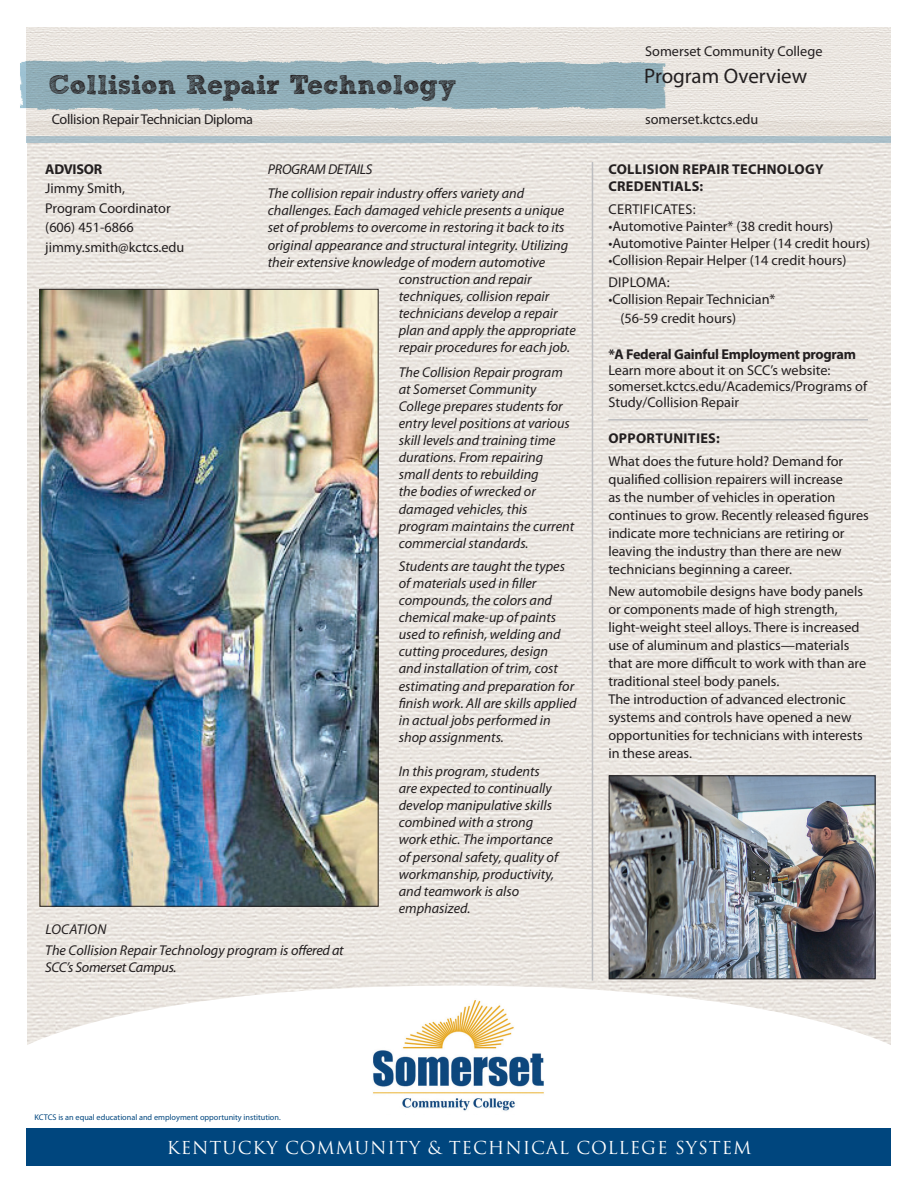
<style>
.page{position:relative;width:918px;height:1188px;background:#fff}
.page>*{position:absolute;margin:0;border:0;box-sizing:border-box;transform-origin:0 0}
.t1{font:27px "Sketch Rockwell";color:#231f20}
.t2{font:21px "Myriad Pro";color:#231f20}
.t3{font:17.4px "Trajan Pro";letter-spacing:.05em;color:#fff}
.t4{font:italic 14.25px/17.1px "Myriad Pro";color:#231f20}
.t5{font:14.25px/18px "Myriad Pro";color:#231f20}
.t6{font:700 14.25px/17.1px "Myriad Pro";letter-spacing:.02em;color:#231f20}
.t7{font:700 14.25px "Myriad Pro";letter-spacing:-.02em;color:#231f20}
.t8{font:14.25px "Myriad Pro";letter-spacing:-.02em;color:#231f20}
.t9{font:italic 14.25px "Myriad Pro";letter-spacing:-.02em;color:#231f20}
.t10{font:14.25px "Myriad Pro";letter-spacing:.02em;color:#231f20}
.t11{font:8.25px "Myriad Pro";color:#00467e}
</style>
<div class="page">
<div style="left:27px;top:1129px;width:864px;height:37px;background:#00467e"></div>
<img style="left:27px;top:142px;width:864px;height:903px">
<img style="left:27px;top:27px;width:864px;height:115px">
<img style="left:20px;top:58px;width:656px;height:54px">
<hr style="left:592px;top:162px;width:1px;height:819px;background:#bcbdc0">
<img style="left:42px;top:291px;width:335px;height:614px">
<img style="left:611px;top:777px;width:263px;height:200px">
<div style="left:609px;top:775px;width:267px;height:204px;border:1px solid #231f20"></div>
<img style="left:373px;top:999px;width:172px;height:112px">
<hr style="left:608px;top:419px;width:260px;height:2px;background:#bcbdc0">
<p class="t5" style="left:645px;top:42px;width:179px">Somerset Community College</p>
<h1 class="t1" style="left:49px;top:70px;width:409px">Collision Repair Technology</h1>
<h2 class="t2" style="left:644px;top:63px;width:165px">Program Overview</h2>
<p class="t8" style="left:52px;top:111px;width:203px">Collision Repair Technician Diploma</p>
<p class="t5" style="left:645px;top:110px;width:115px">somerset.kctcs.edu</p>
<p class="t7" style="left:45px;top:160px;width:58px">ADVISOR</p>
<p class="t5" style="left:45px;top:178px;width:141px;line-height:19.5px">Jimmy Smith,<br>Program Coordinator (606) 451-6866 jimmy.smith@kctcs.edu</p>
<p class="t4" style="left:268px;top:156px;width:258px;line-height:24.6px">PROGRAM DETAILS<br>The collision repair industry offers variety and</p>
<p class="t4" style="left:268px;top:202px;width:298px">challenges. Each damaged vehicle presents a unique</p>
<p class="t4" style="left:268px;top:219px;width:298px">set of problems to overcome in restoring it back to its</p>
<p class="t4" style="left:268px;top:236px;width:302px">original appearance and structural integrity. Utilizing</p>
<p class="t4" style="left:268px;top:253px;width:279px">their extensive knowledge of modern automotive</p>
<p class="t4" style="left:399px;top:270px;width:134px">construction and repair</p>
<p class="t4" style="left:399px;top:287px;width:152px">techniques, collision repair</p>
<p class="t4" style="left:399px;top:304px;width:160px">technicians develop a repair</p>
<p class="t4" style="left:399px;top:322px;width:179px">plan and apply the appropriate</p>
<p class="t4" style="left:399px;top:339px;width:173px">repair procedures for each job.</p>
<p class="t4" style="left:399px;top:363px;width:177px">The Collision Repair program at Somerset Community<br>College prepares students for entry level positions at various skill levels and training time durations. From repairing small dents to rebuilding<br>the bodies of wrecked or damaged vehicles, this program maintains the current commercial standards.</p>
<p class="t4" style="left:399px;top:557px;width:179px">Students are taught the types of materials used in filler compounds, the colors and chemical make-up of paints used to refinish, welding and cutting procedures, design<br>and installation of trim, cost estimating and preparation for finish work. All are skills applied in actual jobs performed in shop assignments.</p>
<p class="t4" style="left:399px;top:763px;width:161px">In this program, students are expected to continually develop manipulative skills combined with a strong work ethic. The importance of personal safety, quality of workmanship, productivity, and teamwork is also emphasized.</p>
<p class="t6" style="left:608px;top:160px;width:217px">COLLISION REPAIR TECHNOLOGY<br>CREDENTIALS:</p>
<p class="t10" style="left:608px;top:200px;width:89px">CERTIFICATES:</p>
<p class="t5" style="left:608px;top:217px;width:226px">•Automotive Painter* (38 credit hours)</p>
<p class="t5" style="left:608px;top:234px;width:263px">•Automotive Painter Helper (14 credit hours)</p>
<p class="t5" style="left:608px;top:249px;width:240px;line-height:21.6px">•Collision Repair Helper (14 credit hours)<br>DIPLOMA:</p>
<p class="t5" style="left:620px;top:289px;width:157px;line-height:19.5px;text-indent:-12px">•Collision Repair Technician* (56-59 credit hours)</p>
<p class="t7" style="left:608px;top:345px;width:249px">*A Federal Gainful Employment program</p>
<p class="t5" style="left:608px;top:362px;width:260px;line-height:16px">Learn more about it on SCC’s website: somerset.kctcs.edu/Academics/Programs of<br>Study/Collision Repair</p>
<p class="t6" style="left:608px;top:429px;width:113px">OPPORTUNITIES:</p>
<p class="t5" style="left:608px;top:452px;width:262px">What does the future hold? Demand for qualified collision repairers will increase<br>as the number of vehicles in operation continues to grow. Recently released figures indicate more technicians are retiring or leaving the industry than there are new technicians beginning a career.</p>
<p class="t5" style="left:608px;top:582px;width:259px">New automobile designs have body panels or components made of high strength, light-weight steel alloys. There is increased use of aluminum and plastics—materials that are more difficult to work with than are traditional steel body panels.<br>The introduction of advanced electronic systems and controls have opened a new opportunities for technicians with interests in these areas.</p>
<p class="t4" style="left:45px;top:918px;width:300px;line-height:21.6px">LOCATION<br>The Collision Repair Technology program is offered at</p>
<p class="t9" style="left:45px;top:959px;width:133px">SCC’s Somerset Campus.</p>
<p class="t11" style="left:35px;top:1112px;width:248px">KCTCS is an equal educational and employment opportunity institution.</p>
<p class="t3" style="left:167px;top:1136px;width:586px">KENTUCKY COMMUNITY &amp; TECHNICAL COLLEGE SYSTEM</p>
</div>
